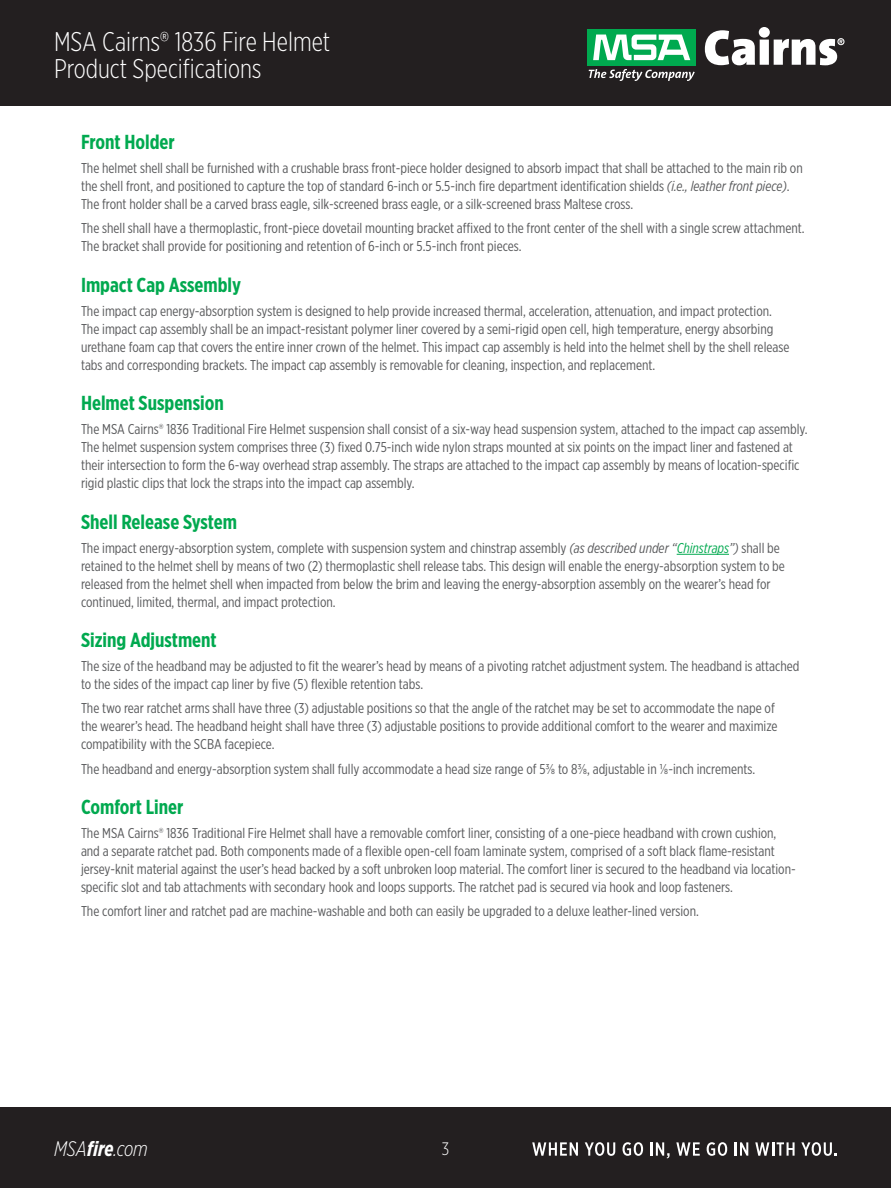
<style>
.page{position:relative;width:891px;height:1188px;background:#fff}
.page>*{position:absolute;margin:0;border:0;box-sizing:border-box;transform-origin:0 0}
.t1{font:300 27px/27px "Gotham X Narrow";color:#fff}
.t2{font:italic 300 21px "Gotham X Narrow";letter-spacing:-.005em;color:#fff}
.t3{font:700 20.25px "Gotham X Narrow";color:#00a94f}
.t4{font:300 18px "Gotham X Narrow";color:#fff}
.t5{font:14.25px/18px "Gotham X Narrow";color:#58595b}
.s1{font-style:italic}
.s2{font-style:italic;color:#00a94f}
.s3{font-weight:700}
</style>
<div class="page">
<div style="left:0;top:0;width:891px;height:106px;background:#231f20"></div>
<div style="left:0;top:1107px;width:891px;height:81px;background:#231f20"></div>
<svg style="left:532px;top:1142px;width:46px;height:14px"></svg>
<svg style="left:585px;top:1142px;width:30px;height:14px"></svg>
<svg style="left:623px;top:1142px;width:20px;height:14px"></svg>
<svg style="left:651px;top:1142px;width:19px;height:16px"></svg>
<svg style="left:676px;top:1142px;width:24px;height:14px"></svg>
<svg style="left:707px;top:1142px;width:20px;height:14px"></svg>
<svg style="left:735px;top:1142px;width:13px;height:14px"></svg>
<svg style="left:755px;top:1142px;width:40px;height:14px"></svg>
<svg style="left:801px;top:1142px;width:36px;height:14px"></svg>
<div style="left:587px;top:29px;width:109px;height:36px;background:#00a94f"></div>
<svg style="left:593px;top:35px;width:97px;height:25px"></svg>
<svg style="left:589px;top:69px;width:106px;height:12px"></svg>
<svg style="left:705px;top:27px;width:139px;height:38px"></svg>
<hr style="left:677px;top:554px;width:52px;height:1px;background:#00a94f">
<h1 class="t1" style="left:54px;top:28px;width:278px">MSA Cairns® 1836 Fire Helmet<br>Product Specifications</h1>
<h3 class="t3" style="left:81px;top:129px;width:95px">Front Holder</h3>
<p class="t5" style="left:81px;top:159px;width:723px">The helmet shell shall be furnished with a crushable brass front-piece holder designed to absorb impact that shall be attached to the main rib on the shell front, and positioned to capture the top of standard 6-inch or 5.5-inch fire department identification shields <span class="s1">(i.e., leather front piece)</span>.<br>The front holder shall be a carved brass eagle, silk-screened brass eagle, or a silk-screened brass Maltese cross.</p>
<p class="t5" style="left:81px;top:219px;width:725px">The shell shall have a thermoplastic, front-piece dovetail mounting bracket affixed to the front center of the shell with a single screw attachment.<br>The bracket shall provide for positioning and retention of 6-inch or 5.5-inch front pieces.</p>
<h3 class="t3" style="left:81px;top:272px;width:162px">Impact Cap Assembly</h3>
<p class="t5" style="left:81px;top:301px;width:710px">The impact cap energy-absorption system is designed to help provide increased thermal, acceleration, attenuation, and impact protection.<br>The impact cap assembly shall be an impact-resistant polymer liner covered by a semi-rigid open cell, high temperature, energy absorbing urethane foam cap that covers the entire inner crown of the helmet. This impact cap assembly is held into the helmet shell by the shell release tabs and corresponding brackets. The impact cap assembly is removable for cleaning, inspection, and replacement.</p>
<h3 class="t3" style="left:81px;top:391px;width:144px">Helmet Suspension</h3>
<p class="t5" style="left:81px;top:420px;width:728px">The MSA Cairns® 1836 Traditional Fire Helmet suspension shall consist of a six-way head suspension system, attached to the impact cap assembly.<br>The helmet suspension system comprises three (3) fixed 0.75-inch wide nylon straps mounted at six points on the impact liner and fastened at their intersection to form the 6-way overhead strap assembly. The straps are attached to the impact cap assembly by means of location-specific rigid plastic clips that lock the straps into the impact cap assembly.</p>
<h3 class="t3" style="left:81px;top:509px;width:157px">Shell Release System</h3>
<p class="t5" style="left:81px;top:539px;width:705px">The impact energy-absorption system, complete with suspension system and chinstrap assembly <span class="s1">(as described under “</span><span class="s2">Chinstraps</span><span class="s1">”)</span> shall be retained to the helmet shell by means of two (2) thermoplastic shell release tabs. This design will enable the energy-absorption system to be released from the helmet shell when impacted from below the brim and leaving the energy-absorption assembly on the wearer’s head for continued, limited, thermal, and impact protection.</p>
<h3 class="t3" style="left:81px;top:628px;width:137px">Sizing Adjustment</h3>
<p class="t5" style="left:81px;top:657px;width:720px">The size of the headband may be adjusted to fit the wearer’s head by means of a pivoting ratchet adjustment system. The headband is attached to the sides of the impact cap liner by five (5) flexible retention tabs.</p>
<p class="t5" style="left:81px;top:699px;width:698px">The two rear ratchet arms shall have three (3) adjustable positions so that the angle of the ratchet may be set to accommodate the nape of the wearer’s head. The headband height shall have three (3) adjustable positions to provide additional comfort to the wearer and maximize compatibility with the SCBA facepiece.</p>
<p class="t5" style="left:81px;top:759px;width:676px">The headband and energy-absorption system shall fully accommodate a head size range of 53/8 to 83/8, adjustable in 1/8-inch increments.</p>
<h3 class="t3" style="left:81px;top:794px;width:104px">Comfort Liner</h3>
<p class="t5" style="left:81px;top:824px;width:716px">The MSA Cairns® 1836 Traditional Fire Helmet shall have a removable comfort liner, consisting of a one-piece headband with crown cushion, and a separate ratchet pad. Both components made of a flexible open-cell foam laminate system, comprised of a soft black flame-resistant jersey-knit material against the user’s head backed by a soft unbroken loop material. The comfort liner is secured to the headband via location&shy;specific slot and tab attachments with secondary hook and loops supports. The ratchet pad is secured via hook and loop fasteners.</p>
<p class="t5" style="left:81px;top:902px;width:619px">The comfort liner and ratchet pad are machine-washable and both can easily be upgraded to a deluxe leather-lined version.</p>
<h2 class="t2" style="left:54px;top:1136px;width:95px">MSA<span class="s3">fire</span>.com</h2>
<p class="t4" style="left:442px;top:1138px;width:9px">3</p>
</div>
